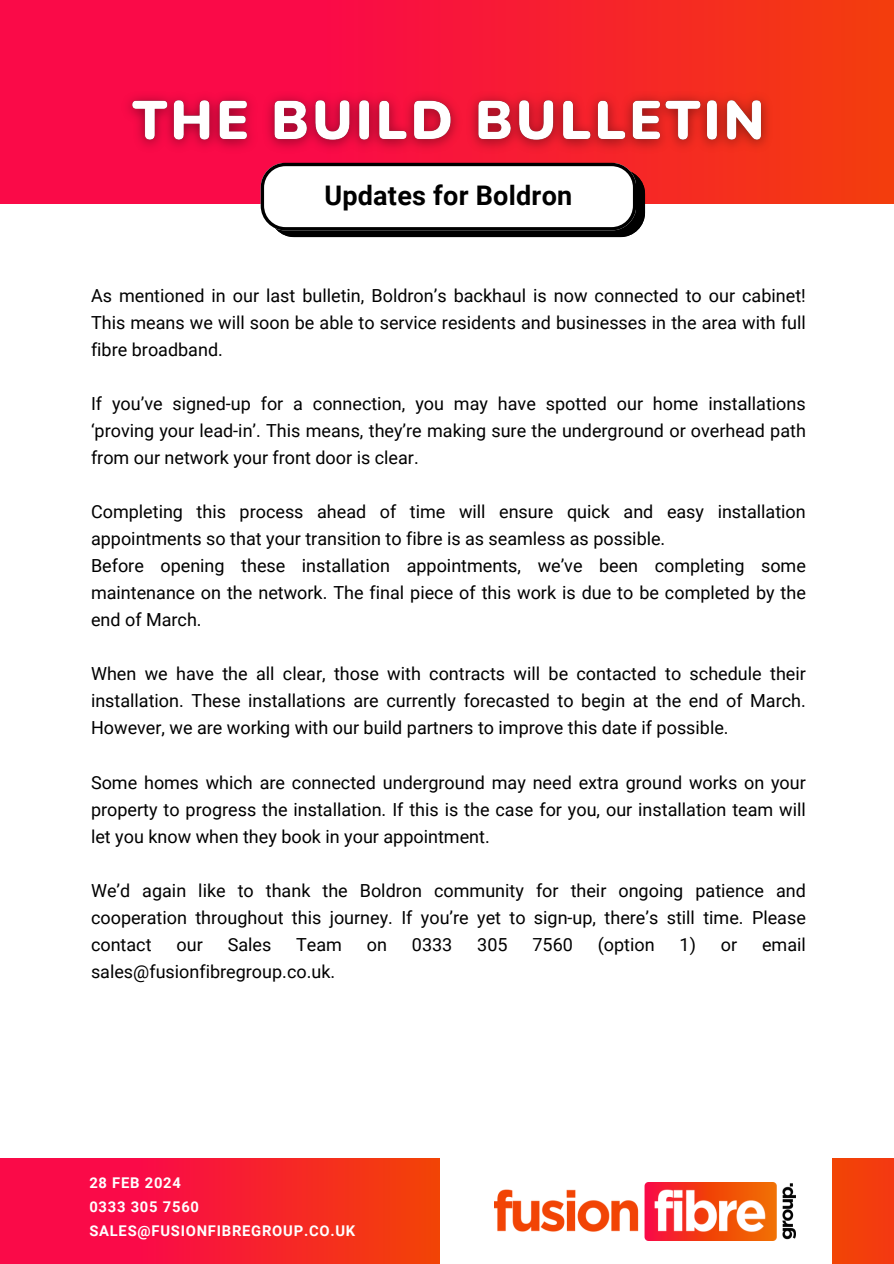
<style>
.page{position:relative;width:894px;height:1264px;background:#fff}
.page>*{position:absolute;margin:0;border:0;box-sizing:border-box;transform-origin:0 0}
.t1{font:700 27px "Roboto";letter-spacing:.01em;color:#000}
.t2{font:18px/27px "Roboto";color:#000;text-align:justify}
.t3{font:700 14.7px "Roboto";letter-spacing:.05em;color:#fff}
</style>
<div class="page">
<div style="left:0;top:0;width:893px;height:203px;background:linear-gradient(to right,#fb0056,#f33714)"></div>
<img style="left:494px;top:1182px;width:301px;height:58px">
<img style="left:113px;top:82px;width:668px;height:78px">
<svg style="left:260px;top:163px;width:385px;height:74px"></svg>
<div style="left:313px;top:175px;width:270px;height:42px;background:#fff"></div>
<div style="left:0;top:1158px;width:439px;height:105px;background:linear-gradient(to right,#fc0057,#f33e0c)"></div>
<div style="left:832px;top:1158px;width:61px;height:105px;background:#f33f0b"></div>
<h3 class="t1" style="left:324px;top:180px;width:249px">Updates for Boldron</h3>
<p class="t2" style="left:91px;top:282px;width:716px">As mentioned in our last bulletin, Boldron’s backhaul is now connected to our cabinet!<br>This means we will soon be able to service residents and businesses in the area with full fibre broadband.</p>
<h2 class="t2" style="left:91px;top:390px;width:716px">If you’ve signed-up for a connection, you may have spotted our home installations ‘proving your lead-in’. This means, they’re making sure the underground or overhead path from our network your front door is clear.</h2>
<h3 class="t2" style="left:91px;top:498px;width:716px;text-align:left">Completing this process ahead of time will ensure quick and easy installation appointments so that your transition to fibre is as seamless as possible.<br>Before opening these installation appointments, we’ve been completing some maintenance on the network. The final piece of this work is due to be completed by the end of March.</h3>
<h3 class="t2" style="left:91px;top:660px;width:716px">When we have the all clear, those with contracts will be contacted to schedule their installation. These installations are currently forecasted to begin at the end of March.<br>However, we are working with our build partners to improve this date if possible.</h3>
<h3 class="t2" style="left:91px;top:768px;width:716px">Some homes which are connected underground may need extra ground works on your property to progress the installation. If this is the case for you, our installation team will let you know when they book in your appointment.</h3>
<h3 class="t2" style="left:91px;top:876px;width:716px">We’d again like to thank the Boldron community for their ongoing patience and cooperation throughout this journey. If you’re yet to sign-up, there’s still time. Please contact</h3>
<h3 class="t2" style="left:176px;top:930px;width:28px">our</h3>
<h3 class="t2" style="left:227px;top:930px;width:45px">Sales</h3>
<h3 class="t2" style="left:296px;top:930px;width:47px">Team</h3>
<h3 class="t2" style="left:367px;top:930px;width:22px">on</h3>
<h3 class="t2" style="left:412px;top:930px;width:42px">0333</h3>
<h3 class="t2" style="left:477px;top:930px;width:32px">305</h3>
<h3 class="t2" style="left:532px;top:930px;width:42px">7560</h3>
<h3 class="t2" style="left:597px;top:930px;width:58px">(option</h3>
<h3 class="t2" style="left:679px;top:930px;width:59px">1) or</h3>
<h3 class="t2" style="left:761px;top:930px;width:45px">email</h3>
<h3 class="t2" style="left:91px;top:957px;width:245px">sales@fusionfibregroup.co.uk.</h3>
<p class="t3" style="left:89px;top:1174px;width:93px">28 FEB 2024</p>
<p class="t3" style="left:89px;top:1198px;width:111px">0333 305 7560</p>
<p class="t3" style="left:89px;top:1222px;width:267px">SALES@FUSIONFIBREGROUP.CO.UK</p>
</div>
